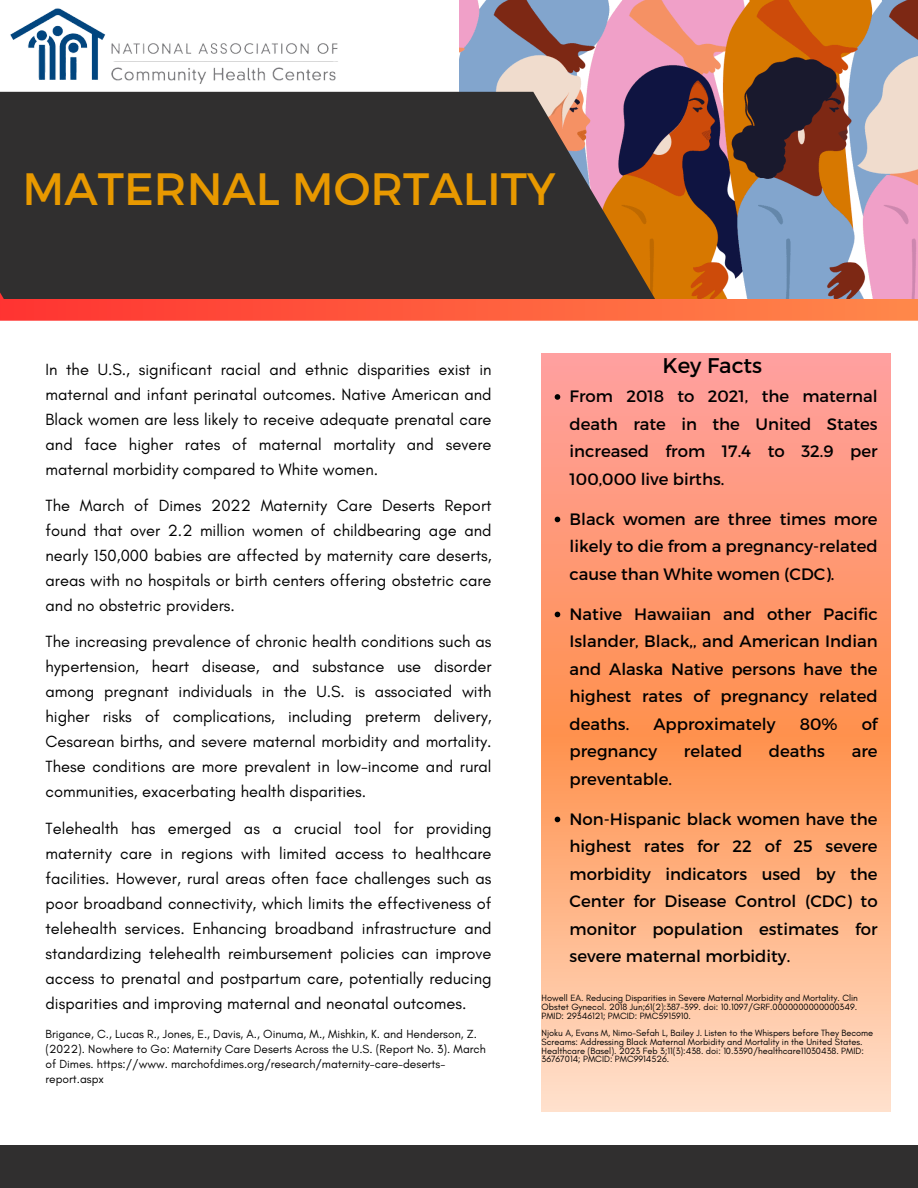
<style>
.page{position:relative;width:918px;height:1188px;background:#fff}
.page>*{position:absolute;margin:0;border:0;box-sizing:border-box;transform-origin:0 0}
.t1{font:45.3px "Montserrat";color:#e89900}
.t2{font:21.15px "Montserrat";color:#000}
.t3{font:16.5px/25px "Glacial Indifference";color:#000;text-align:justify}
.t4{font:16.5px/27.5px "Montserrat";color:#000;text-align:justify}
.t5{font:12px/15px "Glacial Indifference";color:#000}
.t6{font:9.15px/8.7px "Glacial Indifference";color:#000;text-align:justify}
</style>
<div class="page">
<svg style="left:0;top:298px;width:918px;height:23px;background:#fe6041"></svg>
<img style="left:459px;top:0;width:459px;height:298px">
<svg style="left:0;top:92px;width:655px;height:207px;background:#3c3533"></svg>
<div style="left:0;top:1145px;width:918px;height:43px;background:#302f2f"></div>
<svg style="left:542px;top:353px;width:349px;height:758px;background:#fea881"></svg>
<img style="left:4px;top:8px;width:345px;height:86px">
<svg style="left:555px;top:394px;width:5px;height:6px"></svg>
<svg style="left:555px;top:517px;width:5px;height:5px"></svg>
<svg style="left:555px;top:612px;width:5px;height:5px"></svg>
<svg style="left:555px;top:817px;width:5px;height:5px"></svg>
<h1 class="t1" style="left:23px;top:160px;width:535px">MATERNAL MORTALITY</h1>
<h3 class="t3" style="left:46px;top:357px;width:448px">In the U.S., significant racial and ethnic disparities exist in maternal and infant perinatal outcomes. Native American and Black women are less likely to receive adequate prenatal care and face higher rates of maternal mortality and severe maternal morbidity compared to White women.</h3>
<h3 class="t3" style="left:46px;top:493px;width:448px">The March of Dimes 2022 Maternity Care Deserts Report found that over 2.2 million women of childbearing age and nearly 150,000 babies are affected by maternity care deserts, areas with no hospitals or birth centers offering obstetric care and no obstetric providers.</h3>
<h3 class="t3" style="left:46px;top:629px;width:448px">The increasing prevalence of chronic health conditions such as hypertension, heart disease, and substance use disorder among pregnant individuals in the U.S. is associated with higher risks of complications, including preterm delivery, Cesarean births, and severe maternal morbidity and mortality.<br>These conditions are more prevalent in low-income and rural communities, exacerbating health disparities.</h3>
<h3 class="t3" style="left:46px;top:815px;width:448px">Telehealth has emerged as a crucial tool for providing maternity care in regions with limited access to healthcare facilities. However, rural areas often face challenges such as poor broadband connectivity, which limits the effectiveness of telehealth services. Enhancing broadband infrastructure and standardizing telehealth reimbursement policies can improve access to prenatal and postpartum care, potentially reducing disparities and improving maternal and neonatal outcomes.</h3>
<h4 class="t5" style="left:46px;top:1026px;width:442px">Brigance, C., Lucas R., Jones, E., Davis, A., Oinuma, M., Mishkin, K. and Henderson, Z. (2022). Nowhere to Go: Maternity Care Deserts Across the U.S. (Report No. 3). March of Dimes. https://www. marchofdimes.org/research/maternity-care-deserts&shy;report.aspx</h4>
<p class="t2" style="left:663px;top:352px;width:101px">Key Facts</p>
<h2 class="t4" style="left:570px;top:382px;width:310px">From 2018 to 2021, the maternal death rate in the United States increased from 17.4 to 32.9 per 100,000 live births.</h2>
<p class="t4" style="left:570px;top:504px;width:310px">Black women are three times more likely to die from a pregnancy-related cause than White women (CDC).</p>
<p class="t4" style="left:570px;top:599px;width:310px">Native Hawaiian and other Pacific Islander, Black,, and American Indian and Alaska Native persons have the highest rates of pregnancy related deaths.</p>
<p class="t4" style="left:653px;top:709px;width:124px">Approximately</p>
<p class="t4" style="left:800px;top:709px;width:39px">80%</p>
<p class="t4" style="left:862px;top:709px;width:17px">of</p>
<p class="t4" style="left:570px;top:737px;width:89px">pregnancy</p>
<p class="t4" style="left:684px;top:737px;width:60px">related</p>
<p class="t4" style="left:769px;top:737px;width:58px">deaths</p>
<p class="t4" style="left:852px;top:737px;width:27px">are</p>
<p class="t4" style="left:570px;top:764px;width:104px">preventable.</p>
<p class="t4" style="left:570px;top:804px;width:310px">Non-Hispanic black women have the highest rates for 22 of 25 severe morbidity indicators used by the Center for Disease Control (CDC) to monitor population estimates for severe maternal morbidity.</p>
<p class="t6" style="left:542px;top:993px;width:318px">Howell EA. Reducing Disparities in Severe Maternal Morbidity and Mortality. Clin Obstet Gynecol. 2018 Jun;61(2):387-399. doi: 10.1097/GRF.0000000000000349.<br>PMID: 29346121; PMCID: PMC5915910.</p>
<p class="t6" style="left:542px;top:1028px;width:333px;text-align:left">Njoku A, Evans M, Nimo-Sefah L, Bailey J. Listen to the Whispers before They Become Screams: Addressing Black Maternal Morbidity and Mortality in the United States.<br>Healthcare (Basel). 2023 Feb 3;11(3):438. doi: 10.3390/healthcare11030438. PMID:<br>36767014; PMCID: PMC9914526.</p>
</div>
